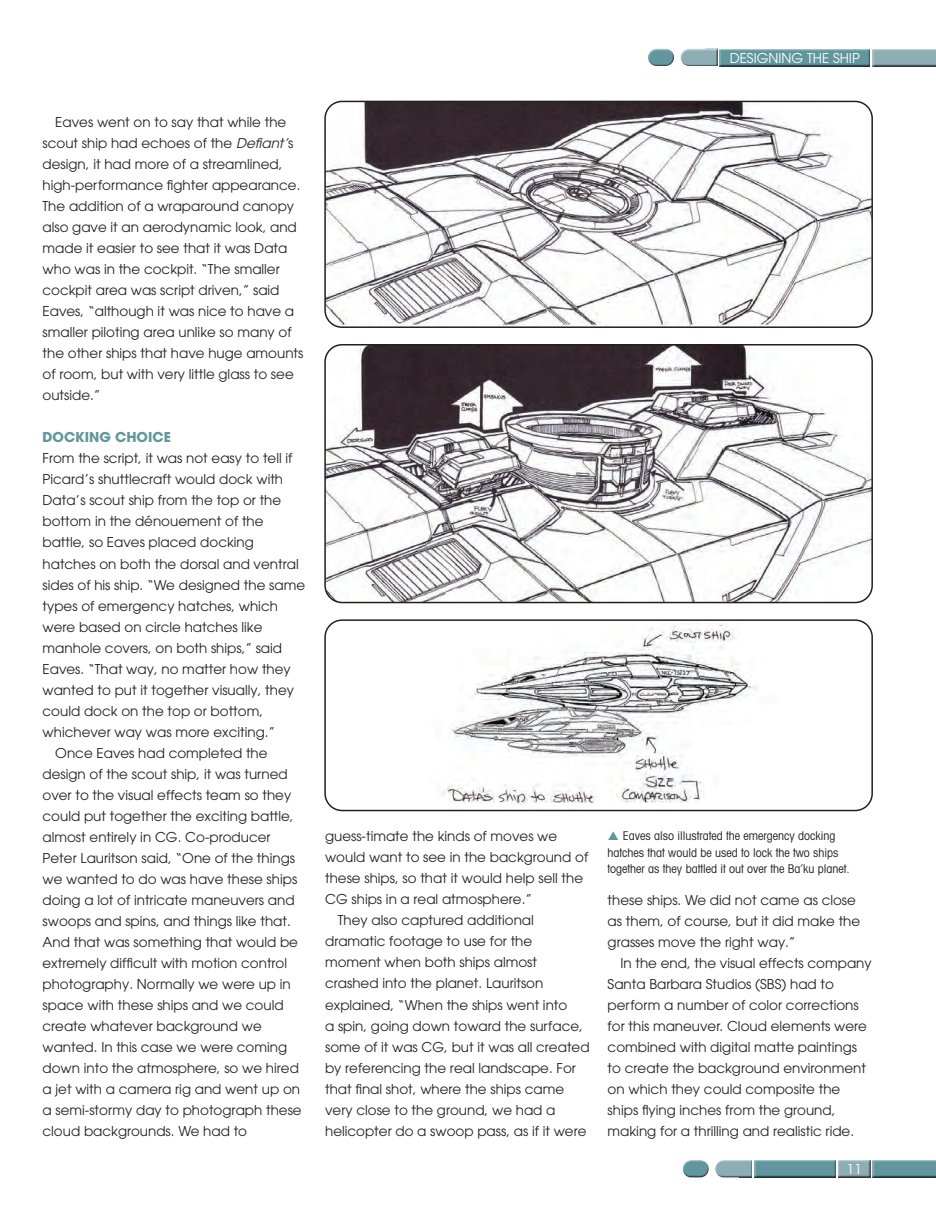
<style>
.page{position:relative;width:936px;height:1212px;background:#fff}
.page>*{position:absolute;margin:0;border:0;box-sizing:border-box;transform-origin:0 0}
.t1{font:13.5px/21px "Avant Garde";color:#231f20}
.t2{font:13.5px "Avant Garde";color:#fff}
.t3{font:700 13.5px "Avant Garde";color:#61969e}
.t4{font:condensed 12px/16.5px "Avant Garde LT";color:#231f20}
.s1{font-family:"Avant Garde LT";font-style:italic}
</style>
<div class="page">
<div style="left:713px;top:1159px;width:40px;height:18px;background:#231f20;opacity:.75"></div>
<div style="left:754px;top:1159px;width:84px;height:18px;background:#231f20;opacity:.75"></div>
<div style="left:836px;top:1159px;width:36px;height:18px;background:#231f20;opacity:.75"></div>
<div style="left:871px;top:1159px;width:64px;height:18px;background:#231f20;opacity:.75"></div>
<div style="left:681px;top:1158px;width:28px;height:15px;background:#fff;opacity:.75"></div>
<div style="left:681px;top:1162px;width:30px;height:15px;background:#231f20;opacity:.75"></div>
<div style="left:678px;top:48px;width:40px;height:18px;background:#231f20;opacity:.75"></div>
<div style="left:719px;top:48px;width:153px;height:19px;background:#231f20;opacity:.75"></div>
<div style="left:871px;top:48px;width:64px;height:19px;background:#231f20;opacity:.75"></div>
<div style="left:647px;top:47px;width:28px;height:15px;background:#fff;opacity:.75"></div>
<div style="left:647px;top:51px;width:29px;height:15px;background:#231f20;opacity:.75"></div>
<img style="left:327px;top:101px;width:545px;height:226px">
<div style="left:324px;top:101px;width:548px;height:227px;border:2px solid #231f20;border-radius:17px"></div>
<img style="left:327px;top:345px;width:545px;height:257px">
<div style="left:324px;top:344px;width:548px;height:259px;border:2px solid #231f20;border-radius:17px"></div>
<img style="left:327px;top:621px;width:545px;height:188px">
<div style="left:324px;top:619px;width:548px;height:192px;border:2px solid #231f20;border-radius:17px"></div>
<p class="t2" style="left:729px;top:50px;width:132px">DESIGNING THE SHIP</p>
<p class="t1" style="left:43px;top:112px;width:262px;text-indent:13px">Eaves went on to say that while the scout ship had echoes of the <span class="s1">Defiant’</span>s design, it had more of a streamlined, high-performance fighter appearance.<br>The addition of a wraparound canopy also gave it an aerodynamic look, and made it easier to see that it was Data who was in the cockpit. “The smaller cockpit area was script driven,” said Eaves, “although it was nice to have a smaller piloting area unlike so many of the other ships that have huge amounts of room, but with very little glass to see outside.”</p>
<p class="t3" style="left:43px;top:429px;width:130px">DOCKING CHOICE</p>
<p class="t1" style="left:43px;top:448px;width:251px">From the script, it was not easy to tell if</p>
<p class="t1" style="left:43px;top:469px;width:242px">Picard’s shuttlecraft would dock with</p>
<p class="t1" style="left:43px;top:490px;width:240px">Data’s scout ship from the top or the</p>
<p class="t1" style="left:43px;top:511px;width:222px">bottom in the dénouement of the</p>
<p class="t1" style="left:43px;top:532px;width:213px">battle, so Eaves placed docking</p>
<p class="t1" style="left:43px;top:553px;width:258px">hatches on both the dorsal and ventral</p>
<p class="t1" style="left:43px;top:574px;width:264px">sides of his ship. “We designed the same</p>
<p class="t1" style="left:43px;top:595px;width:237px">types of emergency hatches, which</p>
<p class="t1" style="left:43px;top:616px;width:221px">were based on circle hatches like</p>
<p class="t1" style="left:43px;top:637px;width:241px">manhole covers, on both ships,” said</p>
<p class="t1" style="left:43px;top:658px;width:250px">Eaves. “That way, no matter how they</p>
<p class="t1" style="left:43px;top:679px;width:253px">wanted to put it together visually, they</p>
<p class="t1" style="left:43px;top:700px;width:222px">could dock on the top or bottom,</p>
<p class="t1" style="left:43px;top:721px;width:234px">whichever way was more exciting.”</p>
<p class="t1" style="left:55px;top:742px;width:214px">Once Eaves had completed the</p>
<p class="t1" style="left:43px;top:763px;width:247px">design of the scout ship, it was turned</p>
<p class="t1" style="left:43px;top:784px;width:250px">over to the visual effects team so they</p>
<p class="t1" style="left:43px;top:805px;width:253px">could put together the exciting battle,</p>
<p class="t1" style="left:43px;top:826px;width:230px">almost entirely in CG. Co-producer</p>
<p class="t1" style="left:43px;top:847px;width:254px">Peter Lauritson said, “One of the things</p>
<p class="t1" style="left:43px;top:868px;width:256px">we wanted to do was have these ships</p>
<p class="t1" style="left:43px;top:889px;width:253px">doing a lot of intricate maneuvers and</p>
<p class="t1" style="left:43px;top:910px;width:250px">swoops and spins, and things like that.</p>
<p class="t1" style="left:43px;top:931px;width:257px">And that was something that would be</p>
<p class="t1" style="left:43px;top:952px;width:246px">extremely difficult with motion control</p>
<p class="t1" style="left:43px;top:973px;width:250px">photography. Normally we were up in</p>
<p class="t1" style="left:43px;top:994px;width:242px">space with these ships and we could</p>
<p class="t1" style="left:43px;top:1015px;width:221px">create whatever background we</p>
<p class="t1" style="left:43px;top:1036px;width:246px">wanted. In this case we were coming</p>
<p class="t1" style="left:43px;top:1057px;width:258px">down into the atmosphere, so we hired</p>
<p class="t1" style="left:43px;top:1078px;width:259px">a jet with a camera rig and went up on</p>
<p class="t1" style="left:43px;top:1099px;width:261px">a semi-stormy day to photograph these</p>
<p class="t1" style="left:43px;top:1120px;width:206px">cloud backgrounds. We had to</p>
<p class="t1" style="left:325px;top:826px;width:234px">guess-timate the kinds of moves we</p>
<p class="t1" style="left:325px;top:847px;width:265px">would want to see in the background of</p>
<p class="t1" style="left:325px;top:868px;width:259px">these ships, so that it would help sell the</p>
<p class="t1" style="left:325px;top:889px;width:208px">CG ships in a real atmosphere.”</p>
<p class="t1" style="left:338px;top:910px;width:197px">They also captured additional</p>
<p class="t1" style="left:325px;top:931px;width:209px">dramatic footage to use for the</p>
<p class="t1" style="left:325px;top:952px;width:213px">moment when both ships almost</p>
<p class="t1" style="left:325px;top:973px;width:220px">crashed into the planet. Lauritson</p>
<p class="t1" style="left:325px;top:994px;width:244px">explained, “When the ships went into</p>
<p class="t1" style="left:325px;top:1015px;width:259px">a spin, going down toward the surface,</p>
<p class="t1" style="left:325px;top:1036px;width:266px">some of it was CG, but it was all created</p>
<p class="t1" style="left:325px;top:1057px;width:252px">by referencing the real landscape. For</p>
<p class="t1" style="left:325px;top:1078px;width:241px">that final shot, where the ships came</p>
<p class="t1" style="left:325px;top:1099px;width:232px">very close to the ground, we had a</p>
<p class="t1" style="left:325px;top:1120px;width:263px">helicopter do a swoop pass, as if it were</p>
<p class="t4" style="left:607px;top:828px;width:243px;text-indent:15px">Eaves also illustrated the emergency docking hatches that would be used to lock the two ships together as they battled it out over the Ba’ku planet.</p>
<p class="t1" style="left:607px;top:889px;width:254px">these ships. We did not came as close as them, of course, but it did make the grasses move the right way.”</p>
<p class="t1" style="left:607px;top:952px;width:265px;text-indent:13px">In the end, the visual effects company Santa Barbara Studios (SBS) had to perform a number of color corrections for this maneuver. Cloud elements were combined with digital matte paintings to create the background environment on which they could composite the ships flying inches from the ground, making for a thrilling and realistic ride.</p>
<p class="t2" style="left:846px;top:1161px;width:16px">11</p>
</div>
